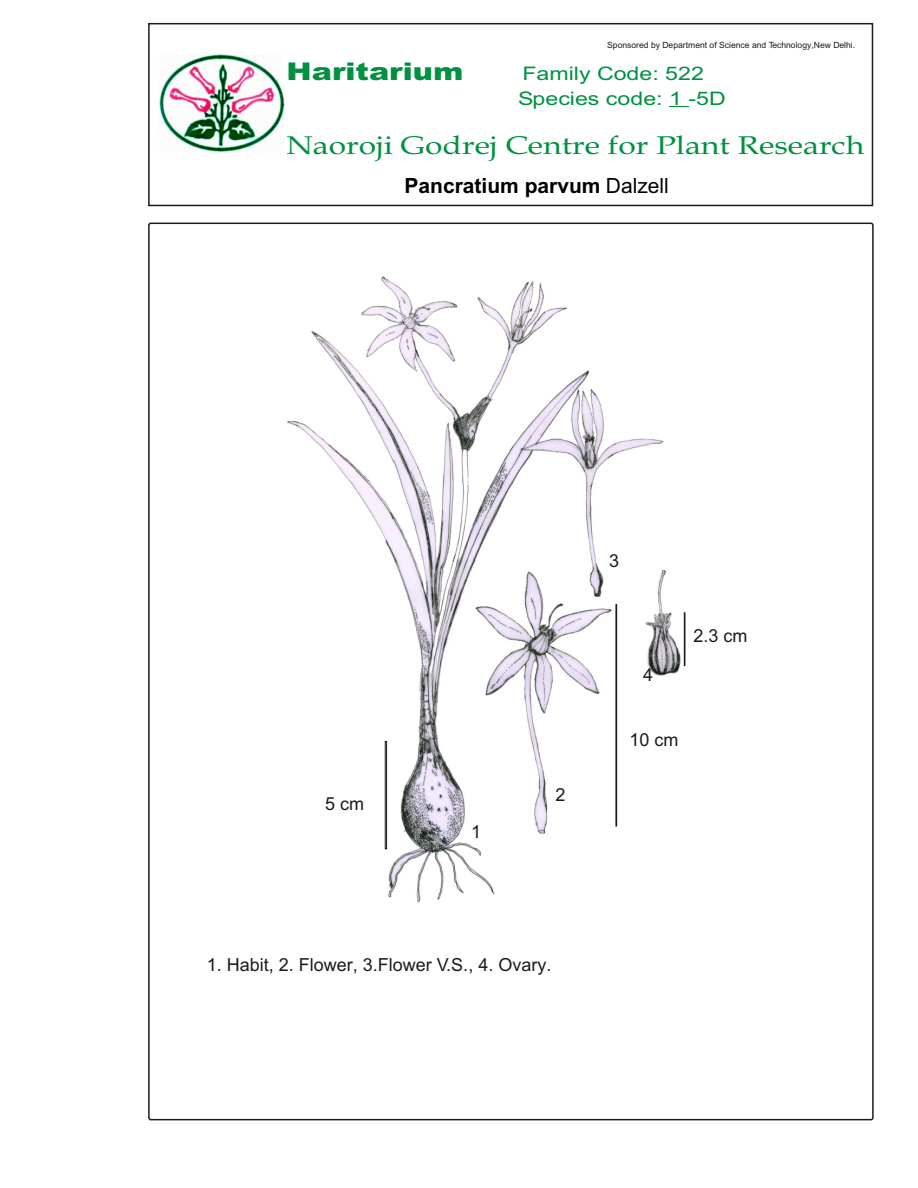
<style>
.page{position:relative;width:918px;height:1188px;background:#fff}
.page>*{position:absolute;margin:0;border:0;box-sizing:border-box;transform-origin:0 0}
.t1{font:25.65px "Book Antiqua";color:#009140;scale:1.24 1}
.t2{font:900 24.45px "Arial";color:#009140;scale:1.24 1}
.t3{font:700 21px "Arial";color:#000}
.t4{font:18.6px/24.5px "Arial";color:#009140;scale:1.24 1}
.t5{font:18px "Arial";color:#1f1a17}
.t6{font:8.55px "Arial";color:#1f1a17}
.s1{font-weight:400}
</style>
<div class="page">
<svg style="left:669px;top:106px;width:19px;height:1px"></svg>
<img style="left:160px;top:55px;width:124px;height:97px">
<div style="left:148px;top:23px;width:725px;height:183px;border:2px solid #1f1a17"></div>
<img style="left:287px;top:276px;width:399px;height:627px">
<div style="left:684px;top:613px;width:1px;height:53px;background:#dedede;border:1px solid #1f1a17"></div>
<div style="left:385px;top:741px;width:2px;height:108px;background:#dedede;border:1px solid #1f1a17"></div>
<div style="left:616px;top:605px;width:1px;height:221px;background:#dedede;border:1px solid #1f1a17"></div>
<p class="t6" style="left:607px;top:42px;width:250px">Sponsored by Department of Science and Technology,New Delhi.</p>
<h2 class="t2" style="left:287px;top:63px;width:144px">Haritarium</h2>
<p class="t4" style="left:518px;top:63px;width:169px">Family Code: 522<br>Species code: 1 -5D</p>
<h1 class="t1" style="left:287px;top:136px;width:467px">Naoroji Godrej Centre for Plant Research</h1>
<p class="t3" style="left:405px;top:178px;width:266px">Pancratium parvum <span class="s1">Dalzell</span></p>
<p class="t5" style="left:325px;top:797px;width:41px">5 cm</p>
<p class="t5" style="left:471px;top:825px;width:12px">1</p>
<p class="t5" style="left:556px;top:787px;width:12px">2</p>
<p class="t5" style="left:609px;top:554px;width:12px">3</p>
<p class="t5" style="left:643px;top:668px;width:12px">4</p>
<p class="t5" style="left:694px;top:629px;width:56px">2.3 cm</p>
<p class="t5" style="left:630px;top:733px;width:51px">10 cm</p>
<p class="t5" style="left:207px;top:958px;width:346px">1. Habit, 2. Flower, 3.Flower V.S., 4. Ovary.</p>
</div>
